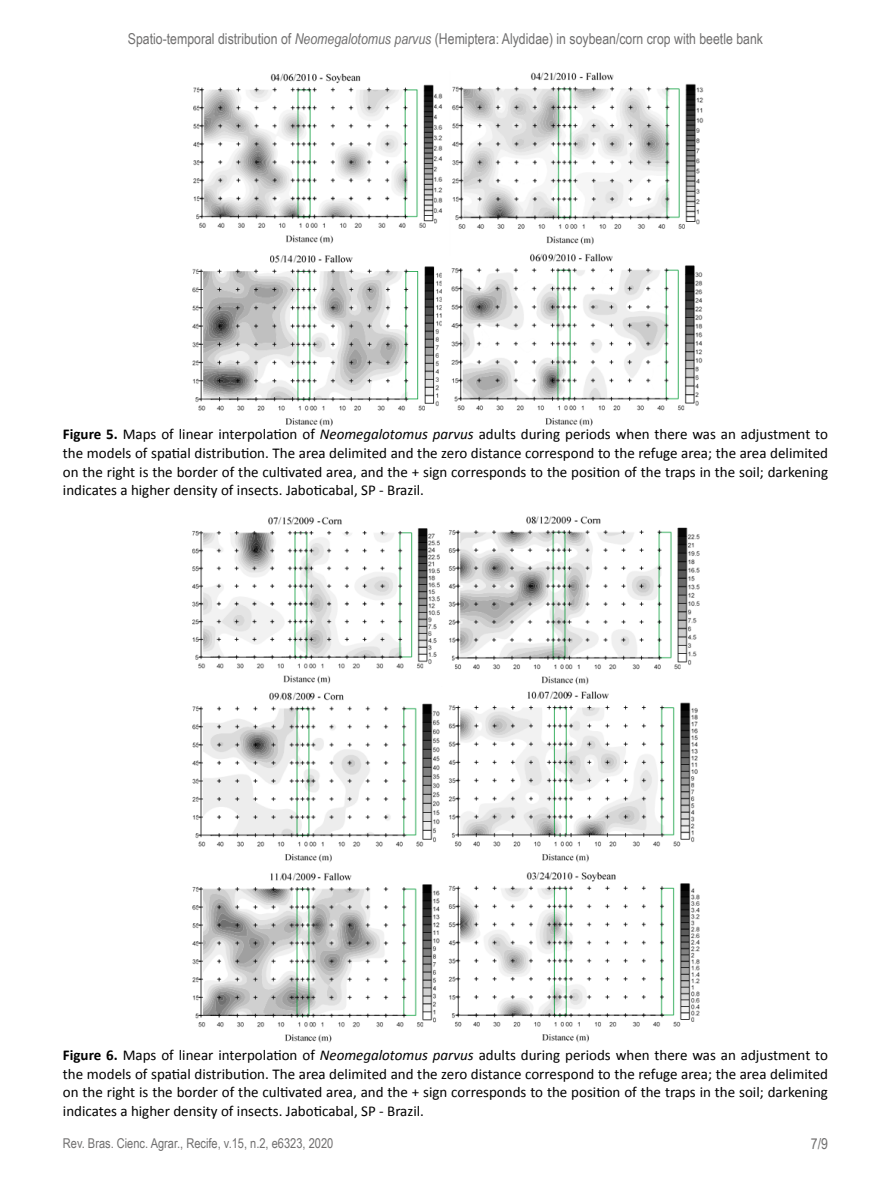
<style>
.page{position:relative;width:891px;height:1188px;background:#fff}
.page>*{position:absolute;margin:0;border:0;box-sizing:border-box;transform-origin:0 0}
.t1{font:15px/18.8px "Calibri";color:#000;text-align:justify}
.t2{font:15px "Arial Narrow";color:#706f6f}
.t3{font:13.5px "Arial Narrow";color:#706f6f}
.s1{font-style:italic}
.s2{font-weight:700}
</style>
<div class="page">
<img style="left:192px;top:72px;width:511px;height:355px">
<img style="left:192px;top:516px;width:508px;height:527px">
<p class="t2" style="left:128px;top:28px;width:637px">Spatio-temporal distribution of <span class="s1">Neomegalotomus parvus</span> (Hemiptera: Alydidae) in soybean/corn crop with beetle bank</p>
<p class="t1" style="left:63px;top:425px;width:767px"><span class="s2">Figure 5.</span> Maps of linear interpolation of <span class="s1">Neomegalotomus parvus</span> adults during periods when there was an adjustment to the models of spatial distribution. The area delimited and the zero distance correspond to the refuge area; the area delimited on the right is the border of the cultivated area, and the + sign corresponds to the position of the traps in the soil; darkening indicates a higher density of insects. Jaboticabal, SP - Brazil.</p>
<p class="t1" style="left:63px;top:1045px;width:767px"><span class="s2">Figure 6.</span> Maps of linear interpolation of <span class="s1">Neomegalotomus parvus</span> adults during periods when there was an adjustment to the models of spatial distribution. The area delimited and the zero distance correspond to the refuge area; the area delimited on the right is the border of the cultivated area, and the + sign corresponds to the position of the traps in the soil; darkening indicates a higher density of insects. Jaboticabal, SP - Brazil.</p>
<p class="t3" style="left:63px;top:1134px;width:272px">Rev. Bras. Cienc. Agrar., Recife, v.15, n.2, e6323, 2020</p>
<p class="t2" style="left:811px;top:1133px;width:19px">7/9</p>
</div>
